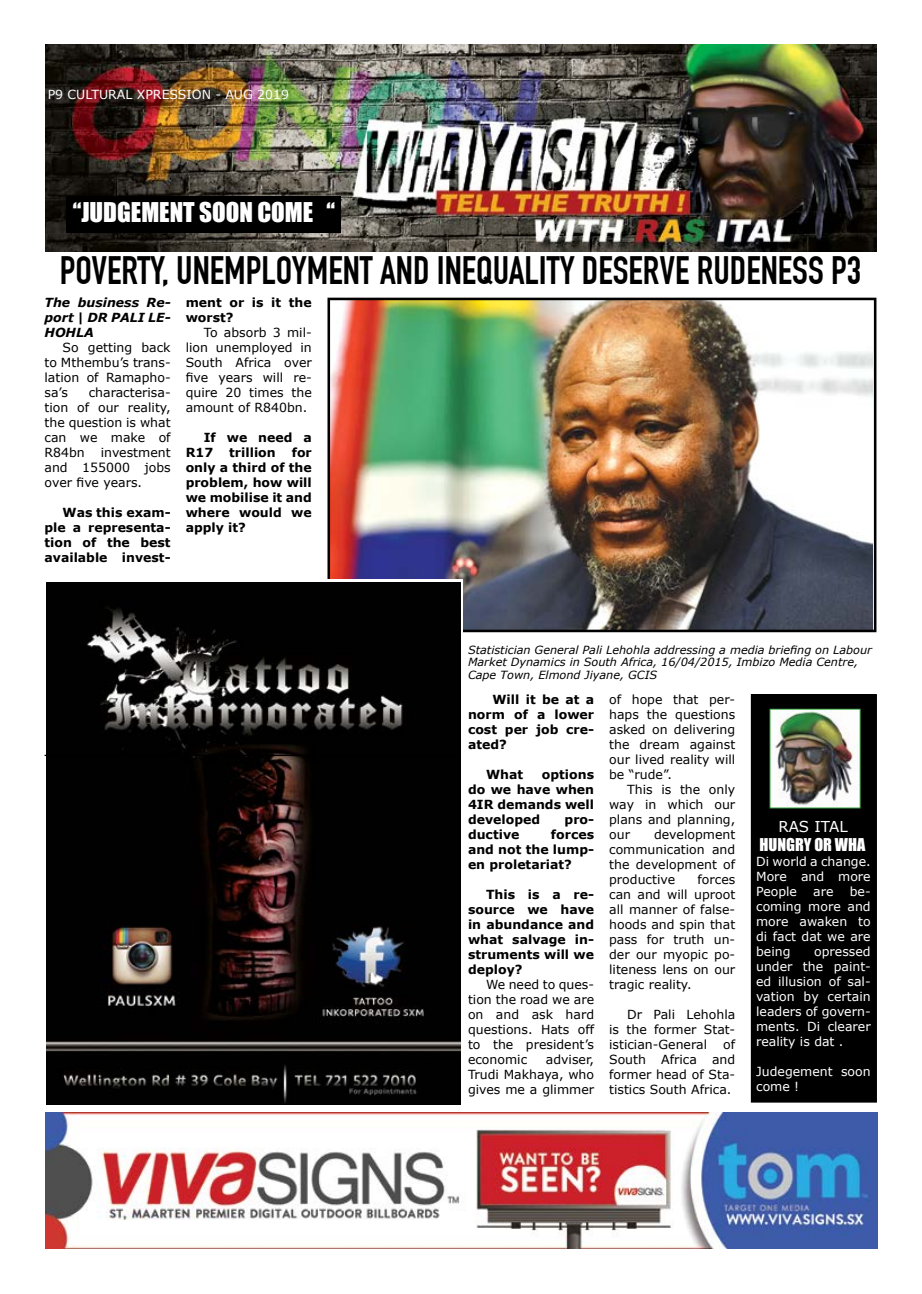
<style>
.page{position:relative;width:922px;height:1294px;background:#fff}
.page>*{position:absolute;margin:0;border:0;box-sizing:border-box;transform-origin:0 0}
.t1{font:700 38.75px "DIN Condensed";color:#000}
.t2{font:25px "Impact";color:#fff}
.t3{font:16.25px "Impact";color:#fff}
.t4{font:15px "Verdana";color:#fff}
.t5{font:12.5px/15px "Verdana";color:#000;text-align:justify}
.t6{font:700 12.5px/15px "Verdana";color:#000;text-align:justify}
.t7{font:12.5px/15px "Verdana";color:#fff;text-align:justify}
.t8{font:italic 700 12.5px/15px "Verdana";color:#000;text-align:justify}
.t9{font:italic 11.25px/12.5px "Verdana";color:#000}
</style>
<div class="page">
<img style="left:45px;top:45px;width:831px;height:206px">
<div style="left:67px;top:196px;width:274px;height:37px;background:#000"></div>
<img style="left:45px;top:1112px;width:832px;height:136px">
<img style="left:331px;top:302px;width:541px;height:326px">
<div style="left:327px;top:298px;width:549px;height:334px;border:3px solid #000"></div>
<div style="left:751px;top:694px;width:125px;height:407px;background:#000"></div>
<div style="left:750px;top:694px;width:126px;height:408px;border:1px solid #000"></div>
<img style="left:771px;top:710px;width:87px;height:96px">
<img style="left:46px;top:582px;width:414px;height:521px">
<hr style="left:45px;top:754px;width:408px;height:2px;background:#000">
<p class="t7" style="left:85px;top:86px;width:223px">CULTURAL XPRESSION - AUG 2019</p>
<p class="t7" style="left:48px;top:87px;width:243px">P9 CULTURAL XPRESSION - AUG 2019</p>
<h2 class="t2" style="left:73px;top:193px;width:263px">‘‘JUDGEMENT SOON COME ‘‘</h2>
<h1 class="t1" style="left:60px;top:248px;width:802px">POVERTY, UNEMPLOYMENT AND INEQUALITY DESERVE RUDENESS P3</h1>
<p class="t8" style="left:45px;top:295px;width:128px">The business Re&shy;port | DR PALI LE-HOHLA</p>
<p class="t5" style="left:45px;top:340px;width:128px;text-indent:18px">So getting back to Mthembu’s trans&shy;lation of Ramapho&shy;sa’s</p>
<p class="t6" style="left:186px;top:295px;width:128px">ment or is it the worst?</p>
<p class="t5" style="left:186px;top:325px;width:128px;text-indent:18px">To absorb 3 mil&shy;lion unemployed in South Africa over five years will re&shy;quire 20 times the amount of R840bn.</p>
<p class="t6" style="left:186px;top:430px;width:128px;text-indent:18px">If we need a<br>R17</p>
<p class="t5" style="left:45px;top:385px;width:128px;text-indent:44px">characterisa&shy;tion of our reality, the question is what can we make of R84bn</p>
<p class="t6" style="left:186px;top:445px;width:128px;text-indent:106px">for only a third of the problem, how will we mobilise it and where would we apply it?</p>
<p class="t6" style="left:229px;top:445px;width:48px">trillion</p>
<p class="t5" style="left:45px;top:445px;width:128px;text-indent:56px">investment and 155000 jobs over five years.</p>
<p class="t6" style="left:45px;top:505px;width:128px;text-indent:18px">Was this exam&shy;ple a representa&shy;tion of the best available invest-</p>
<p class="t9" style="left:468px;top:643px;width:405px">Statistician General Pali Lehohla addressing a media briefing on Labour<br>Market Dynamics in South Africa, 16/04/2015, Imbizo Media Centre,<br>Cape Town, Elmond Jiyane, GCIS</p>
<p class="t6" style="left:468px;top:691px;width:128px;text-indent:24px">Will it be at a norm of a lower cost per job cre&shy;ated?</p>
<p class="t6" style="left:486px;top:766px;width:39px">What</p>
<p class="t6" style="left:468px;top:766px;width:128px;text-indent:74px">options do we have when 4IR demands well developed</p>
<p class="t6" style="left:564px;top:811px;width:31px">pro-</p>
<p class="t6" style="left:468px;top:826px;width:128px;text-indent:83px">forces and not the lump&shy;en proletariat?</p>
<p class="t6" style="left:468px;top:886px;width:128px;text-indent:18px">This is a re&shy;source we have in abundance and what salvage in&shy;struments will we deploy?</p>
<p class="t5" style="left:468px;top:976px;width:128px;text-indent:18px">We need to ques&shy;tion the road we are on and ask hard questions. Hats off to the president’s economic</p>
<p class="t6" style="left:468px;top:826px;width:53px">ductive</p>
<p class="t5" style="left:468px;top:1051px;width:128px;text-indent:78px">adviser, Trudi Makhaya, who gives me a glimmer</p>
<p class="t5" style="left:609px;top:691px;width:128px">of hope that per&shy;haps the questions asked on delivering the dream against our lived reality will be “rude”.</p>
<p class="t5" style="left:609px;top:781px;width:128px;text-indent:18px">This is the only way in which our plans and planning, our</p>
<p class="t5" style="left:609px;top:826px;width:128px;text-indent:45px">development communication and the development of productive</p>
<p class="t5" style="left:609px;top:871px;width:128px;text-indent:88px">forces can and will uproot all manner of false&shy;hoods and spin that pass for truth un&shy;der our myopic po&shy;liteness lens on our tragic reality.</p>
<p class="t5" style="left:609px;top:1006px;width:128px;text-indent:18px">Dr Pali Lehohla is the former Stat&shy;istician-General</p>
<p class="t5" style="left:609px;top:1036px;width:128px;text-indent:114px">of South Africa and former head of Sta&shy;tistics South Africa.</p>
<p class="t4" style="left:778px;top:817px;width:71px">RAS ITAL</p>
<h3 class="t3" style="left:759px;top:831px;width:107px">HUNGRY OR WHA</h3>
<p class="t7" style="left:756px;top:853px;width:116px">Di world a change.<br>More and more People</p>
<p class="t7" style="left:756px;top:883px;width:116px;text-indent:94px">be&shy;coming more and more awaken to di fact dat we are being</p>
<p class="t7" style="left:813px;top:883px;width:22px">are</p>
<p class="t7" style="left:756px;top:943px;width:116px;text-indent:58px">opressed under the paint&shy;ed illusion of sal&shy;vation by certain leaders of govern&shy;ments. Di clearer reality is dat .</p>
<p class="t7" style="left:756px;top:1063px;width:116px">Judegement soon come !</p>
</div>
